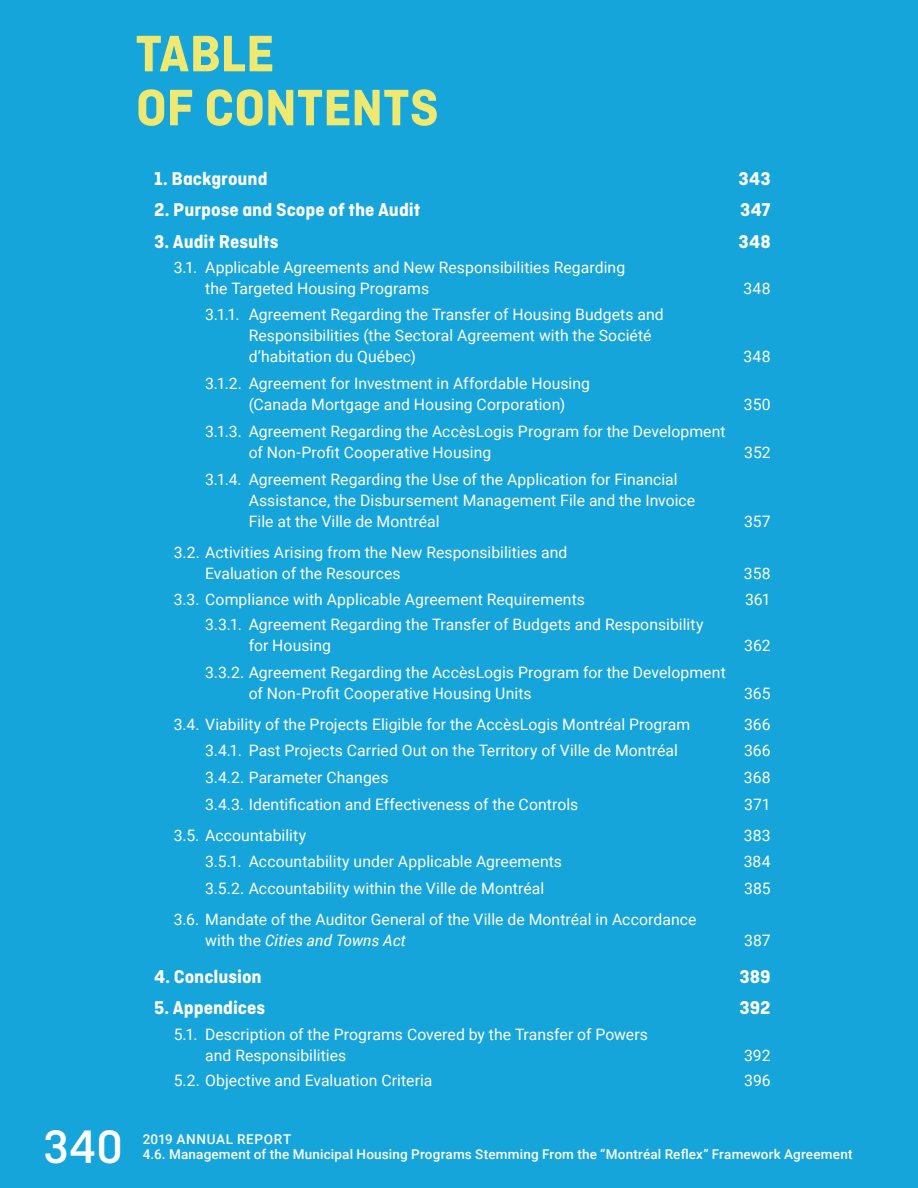
<style>
.page{position:relative;width:918px;height:1188px;background:#15a5da}
.page>*{position:absolute;margin:0;border:0;box-sizing:border-box;transform-origin:0 0}
.t1{font:700 54px/54px "Ciutadella";color:#efe972}
.t2{font:500 49.5px "Ciutadella";color:#fff}
.t3{font:700 19.5px "Ciutadella";color:#fff}
.t4{font:15.75px/21px "Roboto";letter-spacing:.005em;color:#fff}
.t5{font:500 13.5px/15px "Roboto";letter-spacing:.015em;color:#fff}
.s1{font-style:italic}
</style>
<div class="page">
<h1 class="t1" style="left:136px;top:27px;width:305px">TABLE<br>OF CONTENTS</h1>
<p class="t3" style="left:154px;top:167px;width:115px">1. Background</p>
<p class="t3" style="left:738px;top:167px;width:34px">343</p>
<p class="t3" style="left:154px;top:198px;width:268px">2. Purpose and Scope of the Audit</p>
<p class="t3" style="left:740px;top:198px;width:32px">347</p>
<p class="t3" style="left:154px;top:230px;width:126px">3. Audit Results</p>
<p class="t3" style="left:738px;top:230px;width:34px">348</p>
<p class="t4" style="left:205px;top:256px;width:422px;text-indent:-32px">3.1. Applicable Agreements and New Responsibilities Regarding the Targeted Housing Programs</p>
<p class="t4" style="left:743px;top:277px;width:29px">348</p>
<p class="t4" style="left:249px;top:303px;width:417px;text-indent:-44px">3.1.1. Agreement Regarding the Transfer of Housing Budgets and<br>Responsibilities (the Sectoral Agreement with the Société d’habitation du Québec)</p>
<p class="t4" style="left:249px;top:372px;width:343px;text-indent:-44px">3.1.2. Agreement for Investment in Affordable Housing (Canada Mortgage and Housing Corporation)</p>
<p class="t4" style="left:249px;top:420px;width:479px;text-indent:-44px">3.1.3. Agreement Regarding the AccèsLogis Program for the Development of Non-Profit Cooperative Housing</p>
<p class="t4" style="left:249px;top:468px;width:448px;text-indent:-44px">3.1.4. Agreement Regarding the Use of the Application for Financial<br>Assistance, the Disbursement Management File and the Invoice<br>File at the Ville de Montréal</p>
<p class="t4" style="left:205px;top:541px;width:364px;text-indent:-32px">3.2. Activities Arising from the New Responsibilities and<br>Evaluation of the Resources</p>
<p class="t4" style="left:743px;top:345px;width:29px">348</p>
<p class="t4" style="left:744px;top:393px;width:28px">350</p>
<p class="t4" style="left:744px;top:441px;width:28px">352</p>
<p class="t4" style="left:744px;top:510px;width:28px">357</p>
<p class="t4" style="left:744px;top:562px;width:28px">358</p>
<p class="t4" style="left:174px;top:588px;width:413px">3.3. Compliance with Applicable Agreement Requirements</p>
<p class="t4" style="left:745px;top:588px;width:27px">361</p>
<p class="t4" style="left:249px;top:613px;width:456px;text-indent:-44px">3.3.1. Agreement Regarding the Transfer of Budgets and Responsibility for Housing</p>
<p class="t4" style="left:744px;top:634px;width:28px">362</p>
<p class="t4" style="left:249px;top:661px;width:479px;text-indent:-44px">3.3.2. Agreement Regarding the AccèsLogis Program for the Development of Non-Profit Cooperative Housing Units</p>
<p class="t4" style="left:744px;top:682px;width:28px">365</p>
<p class="t4" style="left:174px;top:714px;width:518px">3.4. Viability of the Projects Eligible for the AccèsLogis Montréal Program</p>
<p class="t4" style="left:744px;top:714px;width:28px">366</p>
<p class="t4" style="left:205px;top:739px;width:474px">3.4.1. Past Projects Carried Out on the Territory of Ville de Montréal</p>
<p class="t4" style="left:744px;top:739px;width:28px">366</p>
<p class="t4" style="left:205px;top:766px;width:185px">3.4.2. Parameter Changes</p>
<p class="t4" style="left:744px;top:766px;width:28px">368</p>
<p class="t4" style="left:205px;top:793px;width:375px">3.4.3. Identification and Effectiveness of the Controls</p>
<p class="t4" style="left:744px;top:793px;width:28px">371</p>
<p class="t4" style="left:174px;top:825px;width:134px">3.5. Accountability</p>
<p class="t4" style="left:744px;top:825px;width:28px">383</p>
<p class="t4" style="left:205px;top:850px;width:358px">3.5.1. Accountability under Applicable Agreements</p>
<p class="t4" style="left:744px;top:850px;width:29px">384</p>
<p class="t4" style="left:205px;top:877px;width:340px">3.5.2. Accountability within the Ville de Montréal</p>
<p class="t4" style="left:744px;top:877px;width:28px">385</p>
<p class="t4" style="left:205px;top:909px;width:493px;text-indent:-32px">3.6. Mandate of the Auditor General of the Ville de Montréal in Accordance with the <span class="s1">Cities and Towns Act</span></p>
<p class="t4" style="left:744px;top:930px;width:28px">387</p>
<p class="t3" style="left:154px;top:965px;width:109px">4. Conclusion</p>
<p class="t3" style="left:739px;top:965px;width:33px">389</p>
<p class="t3" style="left:154px;top:996px;width:113px">5. Appendices</p>
<p class="t3" style="left:739px;top:996px;width:33px">392</p>
<p class="t4" style="left:205px;top:1023px;width:444px;text-indent:-32px">5.1. Description of the Programs Covered by the Transfer of Powers and Responsibilities</p>
<p class="t4" style="left:744px;top:1044px;width:28px">392</p>
<p class="t4" style="left:174px;top:1069px;width:260px">5.2. Objective and Evaluation Criteria</p>
<p class="t4" style="left:744px;top:1069px;width:28px">396</p>
<h2 class="t2" style="left:43px;top:1119px;width:82px">340</h2>
<p class="t5" style="left:143px;top:1131px;width:711px">2019 ANNUAL REPORT<br>4.6. Management of the Municipal Housing Programs Stemming From the “Montréal Reflex” Framework Agreement</p>
</div>
